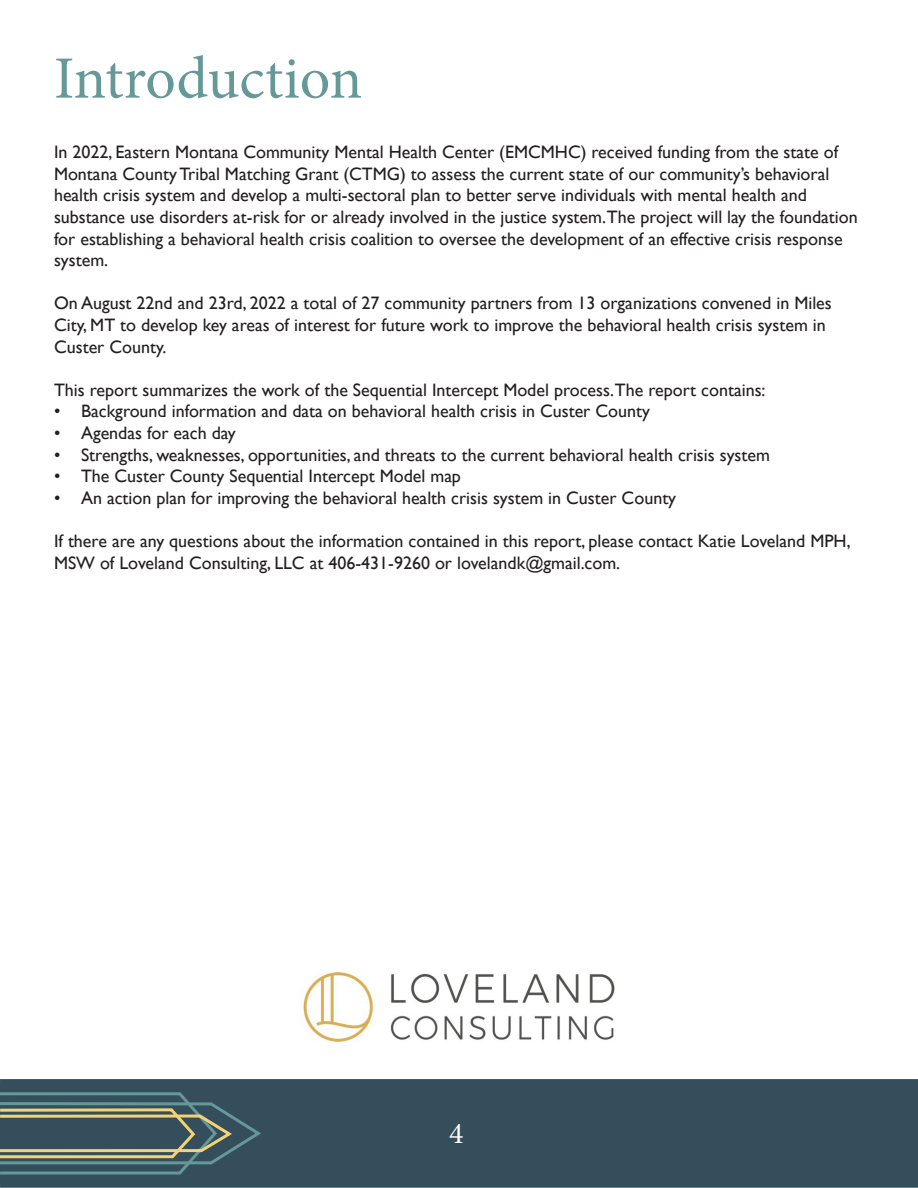
<style>
.page{position:relative;width:918px;height:1188px;background:#fff}
.page>*{position:absolute;margin:0;border:0;box-sizing:border-box;transform-origin:0 0}
.t1{font:60px "Minion Pro";color:#659899}
.t2{font:30px "Minion Pro";color:#fff}
.t3{font:18px/21.6px "Gill Sans";color:#231f20}
</style>
<div class="page">
<div style="left:0;top:1079px;width:918px;height:109px;background:#344e5b"></div>
<svg style="left:0;top:1091px;width:264px;height:85px;background:#506665"></svg>
<img style="left:303px;top:971px;width:312px;height:72px">
<p class="t1" style="left:54px;top:38px;width:310px">Introduction</p>
<p class="t3" style="left:54px;top:142px;width:805px">In 2022, Eastern Montana Community Mental Health Center (EMCMHC) received funding from the state of Montana County Tribal Matching Grant (CTMG) to assess the current state of our community’s behavioral health crisis system and develop a multi-sectoral plan to better serve individuals with mental health and substance use disorders at-risk for or already involved in the justice system.The project will lay the foundation for establishing a behavioral health crisis coalition to oversee the development of an effective crisis response system.</p>
<p class="t3" style="left:54px;top:293px;width:779px">On August 22nd and 23rd, 2022 a total of 27 community partners from 13 organizations convened in Miles<br>City, MT to develop key areas of interest for future work to improve the behavioral health crisis system in<br>Custer County.</p>
<p class="t3" style="left:54px;top:379px;width:713px">This report summarizes the work of the Sequential Intercept Model process.The report contains:</p>
<p class="t3" style="left:54px;top:401px;width:598px">• Background information and data on behavioral health crisis in Custer County</p>
<p class="t3" style="left:54px;top:423px;width:183px">• Agendas for each day</p>
<p class="t3" style="left:54px;top:444px;width:718px">• Strengths, weaknesses, opportunities, and threats to the current behavioral health crisis system</p>
<p class="t3" style="left:54px;top:466px;width:408px">• The Custer County Sequential Intercept Model map</p>
<p class="t3" style="left:54px;top:487px;width:624px">• An action plan for improving the behavioral health crisis system in Custer County</p>
<p class="t3" style="left:54px;top:531px;width:798px">If there are any questions about the information contained in this report, please contact Katie Loveland MPH,<br>MSW of Loveland Consulting, LLC at 406-431-9260 or lovelandk@gmail.com.</p>
<p class="t2" style="left:449px;top:1114px;width:16px">4</p>
</div>
